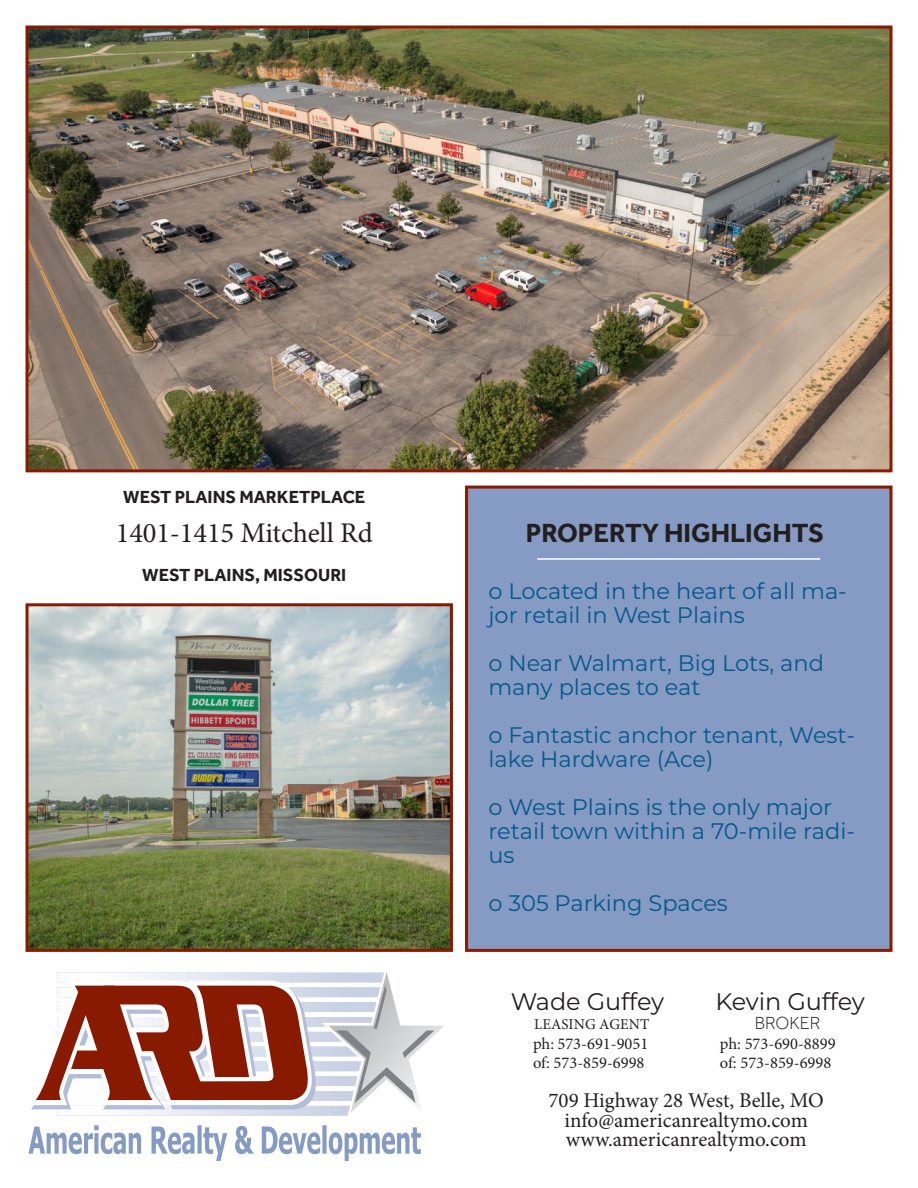
<style>
.page{position:relative;width:918px;height:1188px;background:#fff}
.page>*{position:absolute;margin:0;border:0;box-sizing:border-box;transform-origin:0 0}
.t1{font:28.5px "Minion Pro";letter-spacing:-.005em;color:#231f20}
.t2{font:700 27px "Effra";color:#231f20}
.t3{font:24px "Montserrat";letter-spacing:-.005em;color:#231f20}
.t4{font:22.5px/24px "Montserrat";color:#03588c}
.t5{font:21px/19.5px "Minion Pro";color:#231f20;text-align:center}
.t6{font:700 18px "Effra";color:#231f20}
.t7{font:300 18px "Effra";color:#231f20}
.t8{font:16.5px/19.5px "Minion Pro";color:#231f20}
.t9{font:15px "Minion Pro";letter-spacing:.01em;color:#231f20}
</style>
<div class="page">
<svg style="left:28px;top:972px;width:416px;height:189px"></svg>
<img style="left:30px;top:29px;width:859px;height:439px">
<div style="left:26px;top:25px;width:867px;height:447px;border:3px solid #891a02"></div>
<div style="left:465px;top:486px;width:428px;height:466px;background:#869bc3;border:3px solid #891a02"></div>
<hr style="left:537px;top:558px;width:283px;height:2px;background:#fff">
<img style="left:30px;top:607px;width:419px;height:341px">
<div style="left:26px;top:603px;width:427px;height:349px;border:3px solid #891a02"></div>
<p class="t6" style="left:123px;top:489px;width:244px">WEST PLAINS MARKETPLACE</p>
<p class="t1" style="left:116px;top:521px;width:259px">1401-1415 Mitchell Rd</p>
<p class="t6" style="left:142px;top:567px;width:206px">WEST PLAINS, MISSOURI</p>
<p class="t2" style="left:526px;top:521px;width:300px">PROPERTY HIGHLIGHTS</p>
<p class="t4" style="left:488px;top:580px;width:360px">o Located in the heart of all ma&shy;jor retail in West Plains</p>
<p class="t4" style="left:488px;top:652px;width:337px">o Near Walmart, Big Lots, and many places to eat</p>
<p class="t4" style="left:488px;top:724px;width:368px">o Fantastic anchor tenant, West&shy;lake Hardware (Ace)</p>
<p class="t4" style="left:488px;top:796px;width:368px">o West Plains is the only major retail town within a 70-mile radi&shy;us</p>
<p class="t4" style="left:488px;top:892px;width:241px">o 305 Parking Spaces</p>
<p class="t3" style="left:511px;top:990px;width:155px">Wade Guffey</p>
<p class="t9" style="left:534px;top:1018px;width:117px">LEASING AGENT</p>
<p class="t8" style="left:533px;top:1035px;width:117px">ph: 573-691-9051 of: 573-859-6998</p>
<p class="t3" style="left:715px;top:990px;width:151px">Kevin Guffey</p>
<p class="t7" style="left:755px;top:1012px;width:67px">BROKER</p>
<p class="t8" style="left:720px;top:1035px;width:117px">ph: 573-690-8899 of: 573-859-6998</p>
<p class="t5" style="left:549px;top:1092px;width:277px">709 Highway 28 West, Belle, MO info@americanrealtymo.com www.americanrealtymo.com</p>
</div>
